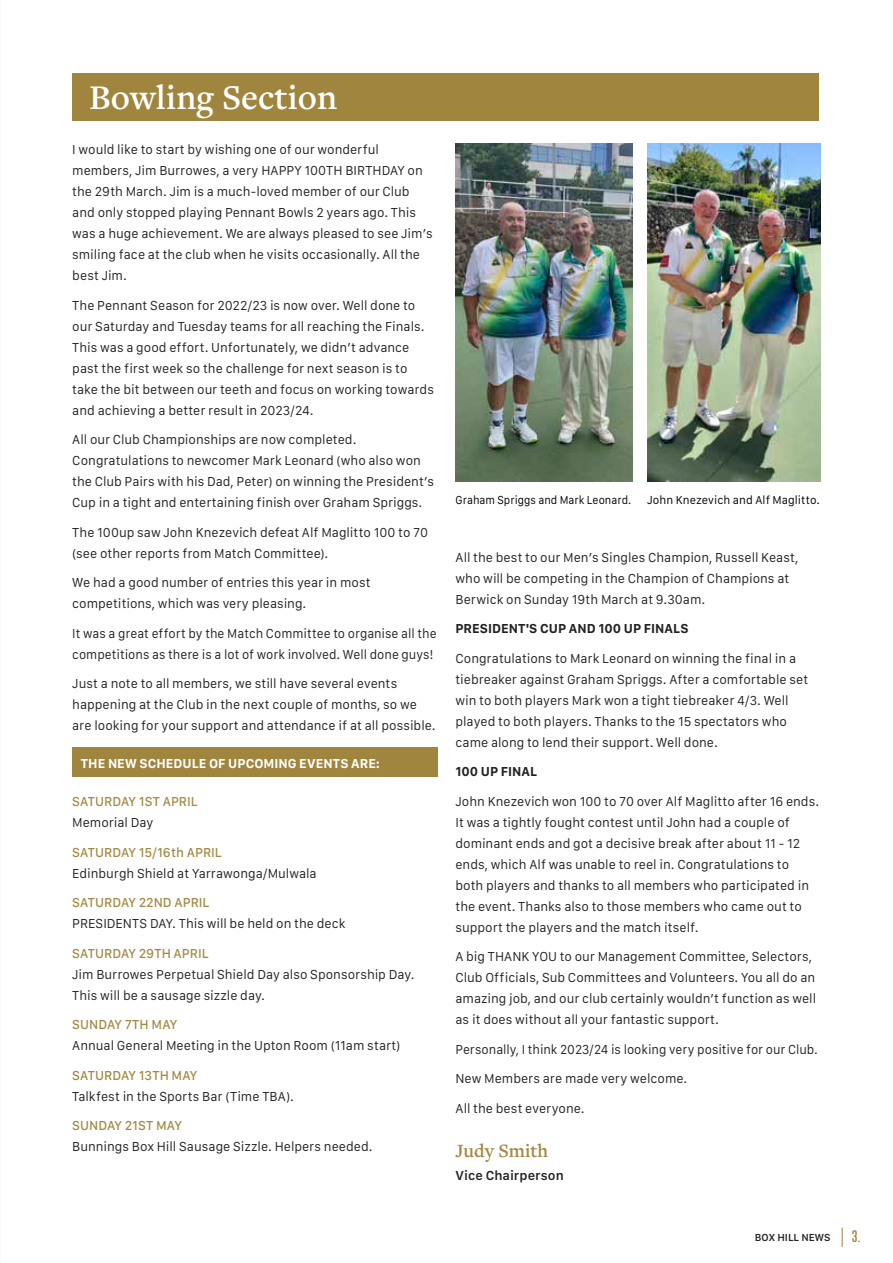
<style>
.page{position:relative;width:893px;height:1263px;background:#fff}
.page>*{position:absolute;margin:0;border:0;box-sizing:border-box;transform-origin:0 0}
.BHRSL_Heading1{font:600 36px "Freight Text Pro";color:#fff}
.BHRSL_Author{font:600 19.5px "Freight Text Pro";color:#a28843}
.t1{font:500 15.15px "Vanguard CF";color:#9f853d}
.BHRSL_Body{font:13.5px/21px "SF Compact Text";color:#222}
.BHRSL_Body-2{font:13.5px/21px "SF Compact Text";color:#222;scale:.95 1}
.BHRSL_Body-3{font:700 13.5px "SF Compact Text";color:#222}
.BHRSL_Body-4{font:700 13.5px "SF Compact Text";color:#fff}
.BHRSL_Body-5{font:500 13.5px/21px "SF Compact Text";color:#a28843}
.BHRSL_Body-6{font:600 13.5px "SF Compact Text";color:#222}
.BHRSL_Body-7{font:12px "SF Compact Text";letter-spacing:.005em;color:#000;scale:.92 1}
.BHRSL_Body-8{font:12px "SF Compact Text";letter-spacing:.005em;color:#000}
.t2{font:600 10.65px "SF Compact Text";color:#222}
.s1{font-weight:400;color:#222}
.s2{font-weight:500;color:#a28843}
</style>
<div class="page">
<div style="left:72px;top:747px;width:365px;height:30px;background:#9f853d"></div>
<div style="left:72px;top:73px;width:747px;height:48px;background:#9f853d"></div>
<img style="left:455px;top:144px;width:178px;height:337px">
<img style="left:647px;top:144px;width:174px;height:337px">
<svg style="left:842px;top:1227px;width:1px;height:20px"></svg>
<p class="BHRSL_Heading1" style="left:89px;top:74px;width:250px">Bowling Section</p>
<p class="BHRSL_Body" style="left:72px;top:140px;width:362px">I would like to start by wishing one of our wonderful members, Jim Burrowes, a very HAPPY 100TH BIRTHDAY on the 29th March. Jim is a much-loved member of our Club and only stopped playing Pennant Bowls 2 years ago. This was a huge achievement. We are always pleased to see Jim’s smiling face at the club when he visits occasionally. All the best Jim.</p>
<p class="BHRSL_Body" style="left:72px;top:295px;width:363px">The Pennant Season for 2022/23 is now over. Well done to our Saturday and Tuesday teams for all reaching the Finals.<br>This was a good effort. Unfortunately, we didn’t advance past the first week so the challenge for next season is to take the bit between our teeth and focus on working towards and achieving a better result in 2023/24.</p>
<p class="BHRSL_Body" style="left:72px;top:430px;width:363px">All our Club Championships are now completed.<br>Congratulations to newcomer Mark Leonard (who also won the Club Pairs with his Dad, Peter) on winning the President’s Cup in a tight and entertaining finish over Graham Spriggs.</p>
<p class="BHRSL_Body" style="left:72px;top:522px;width:357px">The 100up saw John Knezevich defeat Alf Maglitto 100 to 70 (see other reports from Match Committee).</p>
<p class="BHRSL_Body" style="left:72px;top:573px;width:300px">We had a good number of entries this year in most competitions, which was very pleasing.</p>
<p class="BHRSL_Body-2" style="left:72px;top:623px;width:385px">It was a great effort by the Match Committee to organise all the competitions as there is a lot of work involved. Well done guys!</p>
<p class="BHRSL_Body" style="left:72px;top:674px;width:365px">Just a note to all members, we still have several events happening at the Club in the next couple of months, so we are looking for your support and attendance if at all possible.</p>
<p class="BHRSL_Body-4" style="left:81px;top:755px;width:301px">THE NEW SCHEDULE OF UPCOMING EVENTS ARE:</p>
<p class="BHRSL_Body-5" style="left:72px;top:792px;width:127px">SATURDAY 1ST APRIL<br><span class="s1">Memorial Day</span></p>
<p class="BHRSL_Body" style="left:72px;top:843px;width:246px"><span class="s2">SATURDAY 15/16th APRIL<br></span>Edinburgh Shield at Yarrawonga/Mulwala</p>
<p class="BHRSL_Body" style="left:72px;top:893px;width:275px"><span class="s2">SATURDAY 22ND APRIL<br></span>PRESIDENTS DAY. This will be held on the deck</p>
<p class="BHRSL_Body" style="left:72px;top:944px;width:344px"><span class="s2">SATURDAY 29TH APRIL<br></span>Jim Burrowes Perpetual Shield Day also Sponsorship Day.<br>This will be a sausage sizzle day.</p>
<p class="BHRSL_Body" style="left:72px;top:1015px;width:330px"><span class="s2">SUNDAY 7TH MAY<br></span>Annual General Meeting in the Upton Room (11am start)</p>
<p class="BHRSL_Body" style="left:72px;top:1066px;width:223px"><span class="s2">SATURDAY 13TH MAY<br></span>Talkfest in the Sports Bar (Time TBA).</p>
<p class="BHRSL_Body" style="left:72px;top:1116px;width:302px"><span class="s2">SUNDAY 21ST MAY<br></span>Bunnings Box Hill Sausage Sizzle. Helpers needed.</p>
<p class="BHRSL_Body-7" style="left:455px;top:493px;width:193px">Graham Spriggs and Mark Leonard.</p>
<p class="BHRSL_Body-8" style="left:647px;top:493px;width:174px">John Knezevich and Alf Maglitto.</p>
<p class="BHRSL_Body" style="left:455px;top:547px;width:344px">All the best to our Men’s Singles Champion, Russell Keast, who will be competing in the Champion of Champions at<br>Berwick on Sunday 19th March at 9.30am.</p>
<p class="BHRSL_Body-3" style="left:455px;top:620px;width:235px">PRESIDENT'S CUP AND 100 UP FINALS</p>
<p class="BHRSL_Body" style="left:455px;top:648px;width:354px">Congratulations to Mark Leonard on winning the final in a tiebreaker against Graham Spriggs. After a comfortable set win to both players Mark won a tight tiebreaker 4/3. Well played to both players. Thanks to the 15 spectators who came along to lend their support. Well done.</p>
<p class="BHRSL_Body-3" style="left:455px;top:763px;width:83px">100 UP FINAL</p>
<p class="BHRSL_Body" style="left:455px;top:791px;width:365px">John Knezevich won 100 to 70 over Alf Maglitto after 16 ends.<br>It was a tightly fought contest until John had a couple of dominant ends and got a decisive break after about 11 - 12 ends, which Alf was unable to reel in. Congratulations to both players and thanks to all members who participated in the event. Thanks also to those members who came out to support the players and the match itself.</p>
<p class="BHRSL_Body" style="left:455px;top:947px;width:362px">A big THANK YOU to our Management Committee, Selectors, Club Officials, Sub Committees and Volunteers. You all do an amazing job, and our club certainly wouldn’t function as well as it does without all your fantastic support.</p>
<p class="BHRSL_Body-2" style="left:455px;top:1039px;width:383px">Personally, I think 2023/24 is looking very positive for our Club.</p>
<p class="BHRSL_Body" style="left:455px;top:1069px;width:233px">New Members are made very welcome.</p>
<p class="BHRSL_Body" style="left:455px;top:1098px;width:131px">All the best everyone.</p>
<p class="BHRSL_Author" style="left:455px;top:1138px;width:94px">Judy Smith</p>
<p class="BHRSL_Body-6" style="left:455px;top:1167px;width:110px">Vice Chairperson</p>
<p class="t2" style="left:755px;top:1230px;width:77px">BOX HILL NEWS</p>
<p class="t1" style="left:852px;top:1228px;width:10px">3.</p>
</div>
